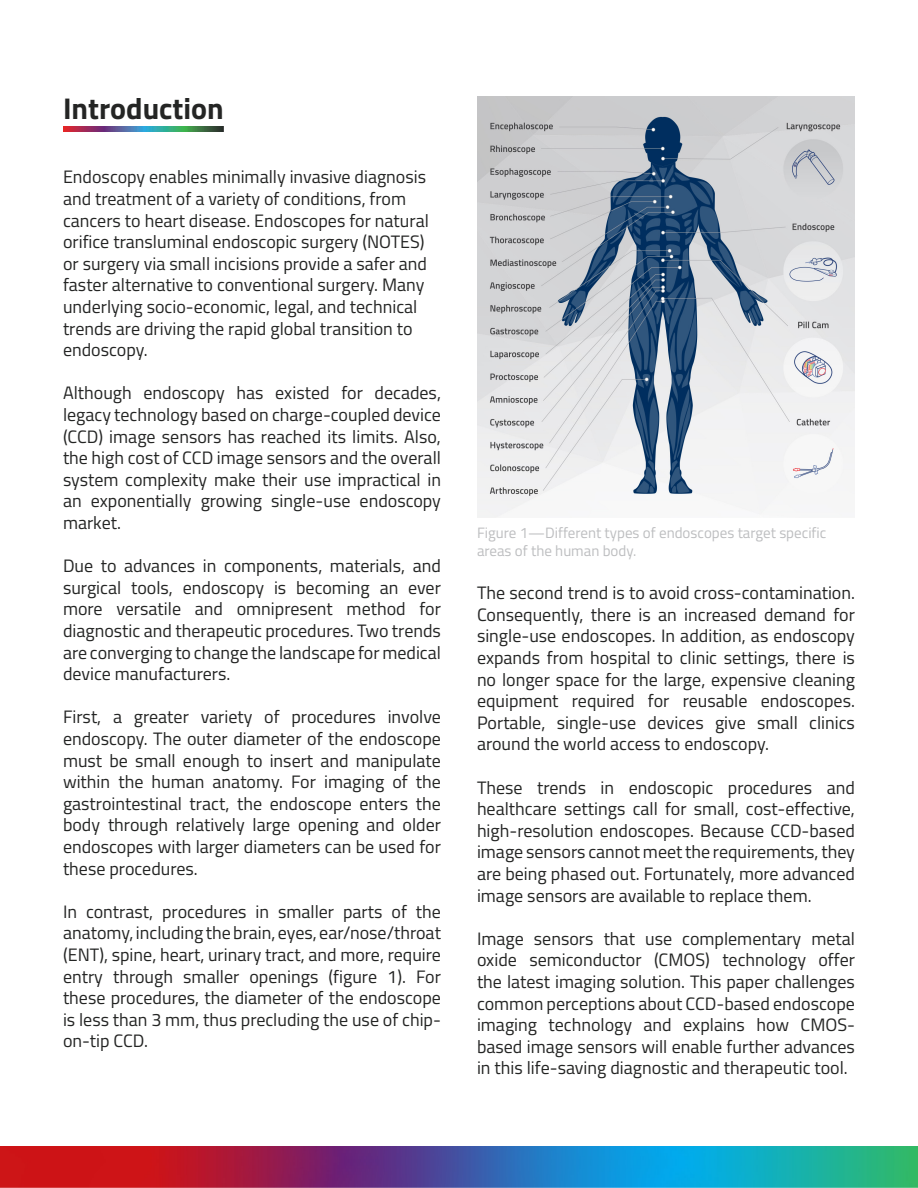
<style>
.page{position:relative;width:918px;height:1188px;background:#fff}
.page>*{position:absolute;margin:0;border:0;box-sizing:border-box;transform-origin:0 0}
.t1{font:700 30px "Titillium";color:#242524}
.BODY{font:18px/21.6px "Titillium";color:#242524;text-align:justify}
.t2{font:15px/18px "Titillium";color:#bdbec0}
</style>
<div class="page">
<img style="left:0;top:1147px;width:918px;height:41px">
<svg style="left:63px;top:126px;width:161px;height:6px"></svg>
<img style="left:477px;top:96px;width:378px;height:422px">
<p class="t1" style="left:63px;top:85px;width:162px">Introduction</p>
<p class="BODY" style="left:63px;top:165px;width:367px;text-align:left">Endoscopy enables minimally invasive diagnosis and treatment of a variety of conditions, from cancers to heart disease. Endoscopes for natural orifice transluminal endoscopic surgery (NOTES) or surgery via small incisions provide a safer and faster alternative to conventional surgery. Many underlying socio-economic, legal, and technical trends are driving the rapid global transition to endoscopy.</p>
<p class="BODY" style="left:63px;top:381px;width:380px">Although endoscopy has existed for decades, legacy technology based on charge-coupled device (CCD) image sensors has reached its limits. Also, the high cost of CCD image sensors and the overall system complexity make their use impractical in an exponentially growing single-use endoscopy market.</p>
<p class="BODY" style="left:63px;top:554px;width:380px">Due to advances in components, materials, and surgical tools, endoscopy is becoming an ever more versatile and omnipresent method for diagnostic and therapeutic procedures. Two trends are converging to change the landscape for medical device manufacturers.</p>
<p class="BODY" style="left:63px;top:705px;width:380px">First, a greater variety of procedures involve endoscopy. The outer diameter of the endoscope must be small enough to insert and manipulate within the human anatomy. For imaging of the gastrointestinal tract, the endoscope enters the body through relatively large opening and older endoscopes with larger diameters can be used for these procedures.</p>
<p class="BODY" style="left:63px;top:900px;width:380px">In contrast, procedures in smaller parts of the anatomy, including the brain, eyes, ear/nose/throat (ENT), spine, heart, urinary tract, and more, require entry through smaller openings (figure 1). For these procedures, the diameter of the endoscope is less than 3 mm, thus precluding the use of chip&shy;on-tip CCD.</p>
<p class="t2" style="left:477px;top:523px;width:351px">Figure 1—Different types of endoscopes target specific areas of the human body.</p>
<p class="BODY" style="left:477px;top:581px;width:380px">The second trend is to avoid cross-contamination.<br>Consequently, there is an increased demand for single-use endoscopes. In addition, as endoscopy expands from hospital to clinic settings, there is no longer space for the large, expensive cleaning equipment required for reusable endoscopes.<br>Portable, single-use devices give small clinics around the world access to endoscopy.</p>
<p class="BODY" style="left:477px;top:776px;width:379px">These trends in endoscopic procedures and healthcare settings call for small, cost-effective, high-resolution endoscopes. Because CCD-based image sensors cannot meet the requirements, they are being phased out. Fortunately, more advanced image sensors are available to replace them.</p>
<p class="BODY" style="left:477px;top:927px;width:380px">Image sensors that use complementary metal oxide semiconductor (CMOS) technology offer the latest imaging solution. This paper challenges common perceptions about CCD-based endoscope imaging technology and explains how CMOS&shy;based image sensors will enable further advances in this life-saving diagnostic and therapeutic tool.</p>
</div>
